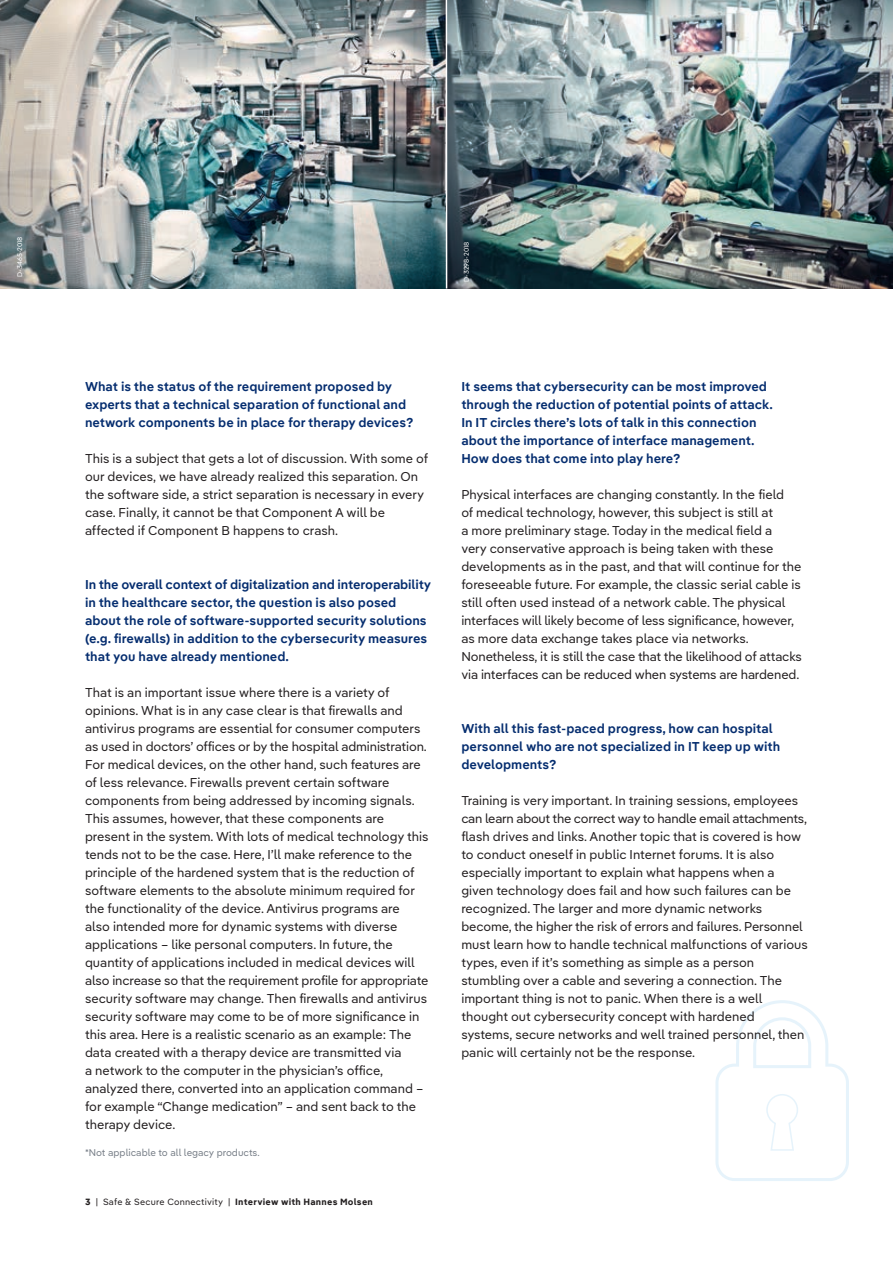
<style>
.page{position:relative;width:893px;height:1263px;background:#fff}
.page>*{position:absolute;margin:0;border:0;box-sizing:border-box;transform-origin:0 0}
.t1{font:12.75px/18px "Draeger Pangea Text";color:#231f20}
.t2{font:600 12.75px/18px "Draeger Pangea Text";color:#052d6f}
.t3{font:9.75px "Draeger Pangea Text";color:#777e87}
.t4{font:700 9px "Draeger Pangea Text";letter-spacing:.025em;color:#231f20}
.t5{font:6.75px "Draeger Pangea Text";color:#fff}
.s1{font-weight:400}
</style>
<div class="page">
<img style="left:0;top:0;width:893px;height:288px">
<svg style="left:715px;top:1000px;width:134px;height:181px"></svg>
<hr style="left:446px;top:0;width:1px;height:288px;background:#fff">
<p class="t5" style="left:15px;top:277px;width:41px;rotate:-90deg">D-3465-2018</p>
<p class="t5" style="left:461px;top:282px;width:41px;rotate:-90deg">D-3298-2018</p>
<p class="t2" style="left:85px;top:377px;width:330px">What is the status of the requirement proposed by experts that a technical separation of functional and network components be in place for therapy devices?</p>
<p class="t1" style="left:85px;top:449px;width:345px">This is a subject that gets a lot of discussion. With some of our devices, we have already realized this separation. On the software side, a strict separation is necessary in every case. Finally, it cannot be that Component A will be affected if Component B happens to crash.</p>
<p class="t2" style="left:85px;top:575px;width:348px">In the overall context of digitalization and interoperability in the healthcare sector, the question is also posed about the role of software-supported security solutions (e.g. firewalls) in addition to the cybersecurity measures that you have already mentioned.</p>
<p class="t1" style="left:85px;top:683px;width:345px">That is an important issue where there is a variety of opinions. What is in any case clear is that firewalls and antivirus programs are essential for consumer computers as used in doctors’ offices or by the hospital administration.<br>For medical devices, on the other hand, such features are of less relevance. Firewalls prevent certain software components from being addressed by incoming signals.<br>This assumes, however, that these components are present in the system. With lots of medical technology this tends not to be the case. Here, I’ll make reference to the principle of the hardened system that is the reduction of software elements to the absolute minimum required for the functionality of the device. Antivirus programs are<br>also intended more for dynamic systems with diverse applications – like personal computers. In future, the quantity of applications included in medical devices will also increase so that the requirement profile for appropriate security software may change. Then firewalls and antivirus security software may come to be of more significance in this area. Here is a realistic scenario as an example: The data created with a therapy device are transmitted via<br>a network to the computer in the physician’s office, analyzed there, converted into an application command – for example “Change medication” – and sent back to the therapy device.</p>
<p class="t3" style="left:85px;top:1145px;width:176px">*Not applicable to all legacy products.</p>
<p class="t4" style="left:85px;top:1195px;width:289px">3 <span class="s1">| Safe &amp; Secure Connectivity |</span> Interview with Hannes Molsen</p>
<p class="t2" style="left:461px;top:377px;width:313px">It seems that cybersecurity can be most improved through the reduction of potential points of attack.<br>In IT circles there’s lots of talk in this connection about the importance of interface management.<br>How does that come into play here?</p>
<p class="t1" style="left:461px;top:485px;width:342px">Physical interfaces are changing constantly. In the field<br>of medical technology, however, this subject is still at<br>a more preliminary stage. Today in the medical field a<br>very conservative approach is being taken with these developments as in the past, and that will continue for the foreseeable future. For example, the classic serial cable is still often used instead of a network cable. The physical interfaces will likely become of less significance, however, as more data exchange takes place via networks.<br>Nonetheless, it is still the case that the likelihood of attacks via interfaces can be reduced when systems are hardened.</p>
<p class="t2" style="left:461px;top:719px;width:320px">With all this fast-paced progress, how can hospital personnel who are not specialized in IT keep up with developments?</p>
<p class="t1" style="left:461px;top:791px;width:348px">Training is very important. In training sessions, employees can learn about the correct way to handle email attachments, flash drives and links. Another topic that is covered is how to conduct oneself in public Internet forums. It is also especially important to explain what happens when a given technology does fail and how such failures can be recognized. The larger and more dynamic networks become, the higher the risk of errors and failures. Personnel must learn how to handle technical malfunctions of various types, even if it’s something as simple as a person stumbling over a cable and severing a connection. The important thing is not to panic. When there is a well thought out cybersecurity concept with hardened systems, secure networks and well trained personnel, then panic will certainly not be the response.</p>
</div>
